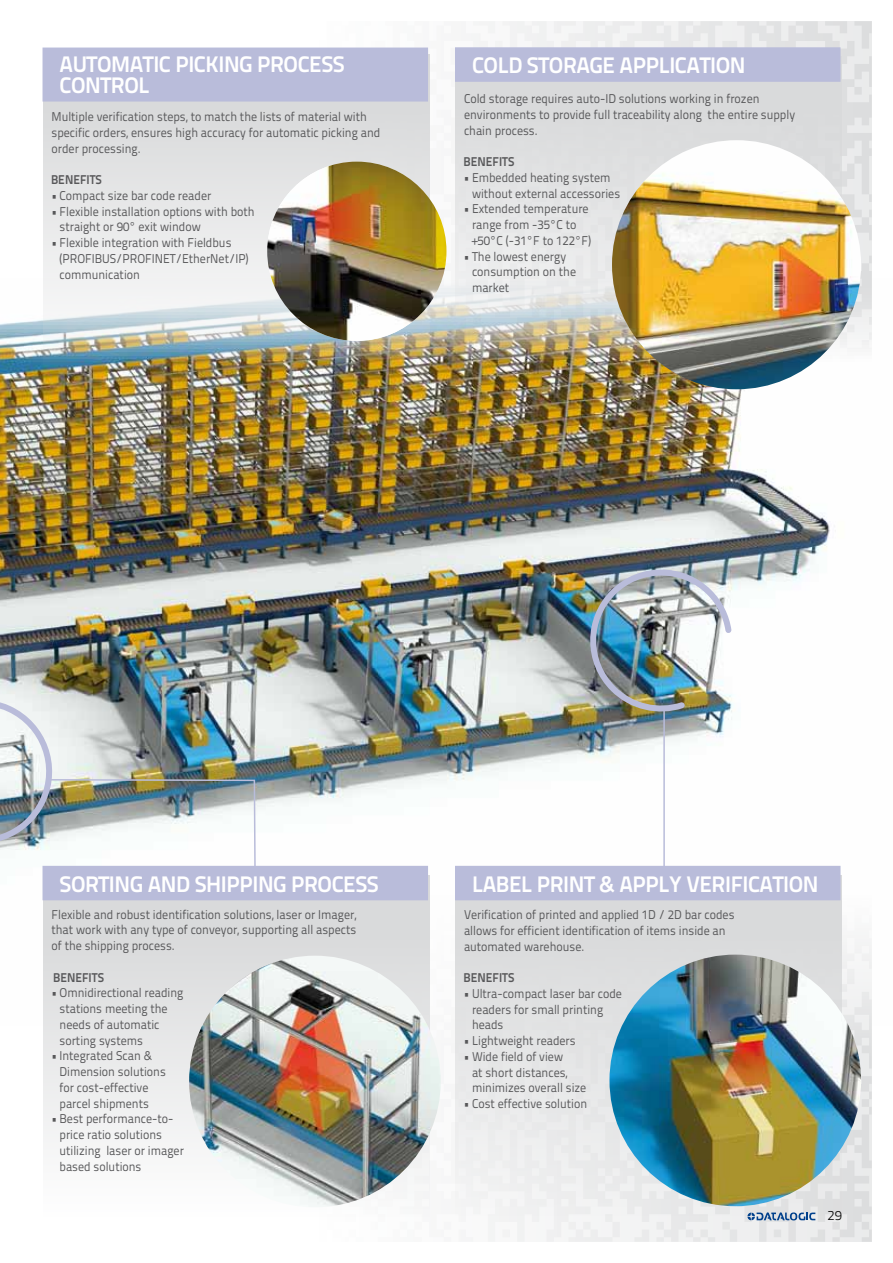
<style>
.page{position:relative;width:893px;height:1263px;background:#fff}
.page>*{position:absolute;margin:0;border:0;box-sizing:border-box;transform-origin:0 0}
.t1{font:700 22.5px/21px "Titillium Text 22 L";letter-spacing:-.02em;color:#fff}
.t2{font:300 13.5px "Titillium Text 22 L";color:#000}
.t3{font:12.75px/15.8px "Titillium Text 22 L";color:#58585a;scale:.94 1}
.t4{font:700 12.75px "Titillium Text 22 L";color:#58585a;scale:.94 1}
</style>
<div class="page">
<div style="left:320px;top:21px;width:552px;height:1221px;background:linear-gradient(to right,#fdfdfe,#e5e6e6)"></div>
<svg style="left:524px;top:21px;width:348px;height:176px"></svg>
<img style="left:0;top:228px;width:872px;height:797px">
<hr style="left:663px;top:708px;width:2px;height:170px;background:#b9bcda">
<img style="left:578px;top:557px;width:157px;height:159px">
<img style="left:0;top:690px;width:257px;height:200px">
<div style="left:43px;top:875px;width:386px;height:341px;background:linear-gradient(to bottom,#d2d4d5,#fdfdfd)"></div>
<div style="left:43px;top:866px;width:385px;height:34px;background:#b9bcda"></div>
<img style="left:189px;top:956px;width:252px;height:251px;border-radius:126px">
<div style="left:455px;top:875px;width:387px;height:341px;background:linear-gradient(to bottom,#d6d7d8,#f0f0f1)"></div>
<div style="left:455px;top:866px;width:385px;height:34px;background:#b9bcda"></div>
<img style="left:609px;top:954px;width:252px;height:252px;border-radius:126px">
<img style="left:43px;top:55px;width:386px;height:312px">
<div style="left:43px;top:48px;width:385px;height:54px;background:#b9bcda"></div>
<svg style="left:455px;top:56px;width:387px;height:276px;background:#dedfdf"></svg>
<div style="left:455px;top:47px;width:385px;height:35px;background:#b9bcda"></div>
<img style="left:612px;top:140px;width:249px;height:249px;border-radius:125px">
<img style="left:267px;top:162px;width:179px;height:179px;border-radius:90px">
<svg style="left:747px;top:1212px;width:68px;height:8px"></svg>
<h1 class="t1" style="left:60px;top:52px;width:287px">AUTOMATIC PICKING PROCESS<br>CONTROL</h1>
<p class="t3" style="left:52px;top:108px;width:351px">M ultiple verification steps, to match the lists of material with specific orders, ensures high accuracy for automatic picking and order processing.</p>
<p class="t4" style="left:51px;top:170px;width:56px">BENEFITS</p>
<p class="t3" style="left:51px;top:187px;width:172px">• Compact size bar code reader</p>
<p class="t3" style="left:60px;top:202px;width:209px;text-indent:-9px">• Flexible installation options with both straight or 90° exit window</p>
<p class="t3" style="left:60px;top:234px;width:203px;text-indent:-9px">• Flexible integration with Fieldbus (PROFIBUS/PROFINET/EtherNet/IP) communication</p>
<h1 class="t1" style="left:472px;top:54px;width:275px">COLD STORAGE APPLICATION</h1>
<p class="t3" style="left:464px;top:90px;width:354px">Cold storage requires auto-ID solutions working in frozen environments to provide full traceability along the entire supply chain process.</p>
<p class="t4" style="left:463px;top:152px;width:56px">BENEFITS</p>
<p class="t3" style="left:472px;top:169px;width:159px;text-indent:-9px">• Embedded heating system without external accessories</p>
<p class="t3" style="left:472px;top:200px;width:128px;text-indent:-9px">• Extended temperature range from -35°C to +50°C (-31°F to 122°F)</p>
<p class="t3" style="left:472px;top:248px;width:112px;text-indent:-9px">• The lowest energy consumption on the market</p>
<h1 class="t1" style="left:60px;top:872px;width:321px">SORTING AND SHIPPING PROCESS</h1>
<p class="t3" style="left:52px;top:906px;width:326px;text-align:justify">Flexible and robust identification solutions, laser or Imager, that work with any type of conveyor, supporting all aspects of the shipping process.</p>
<p class="t4" style="left:53px;top:967px;width:56px">BENEFITS</p>
<p class="t3" style="left:60px;top:984px;width:133px;text-indent:-9px">• Omnidirectional reading stations meeting the needs of automatic sorting systems</p>
<p class="t3" style="left:60px;top:1047px;width:115px;text-indent:-9px">• Integrated Scan &amp;<br>Dimension solutions for cost-effective parcel shipments</p>
<p class="t3" style="left:60px;top:1110px;width:134px;text-indent:-9px">• Best performance-to&shy;price ratio solutions utilizing laser or imager based solutions</p>
<h1 class="t1" style="left:472px;top:872px;width:348px">LABEL PRINT &amp; APPLY VERIFICATION</h1>
<p class="t3" style="left:464px;top:906px;width:289px">Verification of printed and applied 1D / 2D bar codes allows for efficient identification of items inside an automated warehouse.</p>
<p class="t4" style="left:463px;top:968px;width:56px">BENEFITS</p>
<p class="t3" style="left:472px;top:985px;width:161px;text-indent:-9px">• U ltra-compact laser bar code readers for small printing heads</p>
<p class="t3" style="left:463px;top:1032px;width:121px">• Lightweight readers</p>
<p class="t3" style="left:472px;top:1048px;width:123px;text-indent:-9px">• Wide field of view<br>at short distances, minimizes overall size</p>
<p class="t3" style="left:463px;top:1095px;width:133px">• Cost effective solution</p>
<p class="t2" style="left:828px;top:1206px;width:16px">29</p>
</div>
